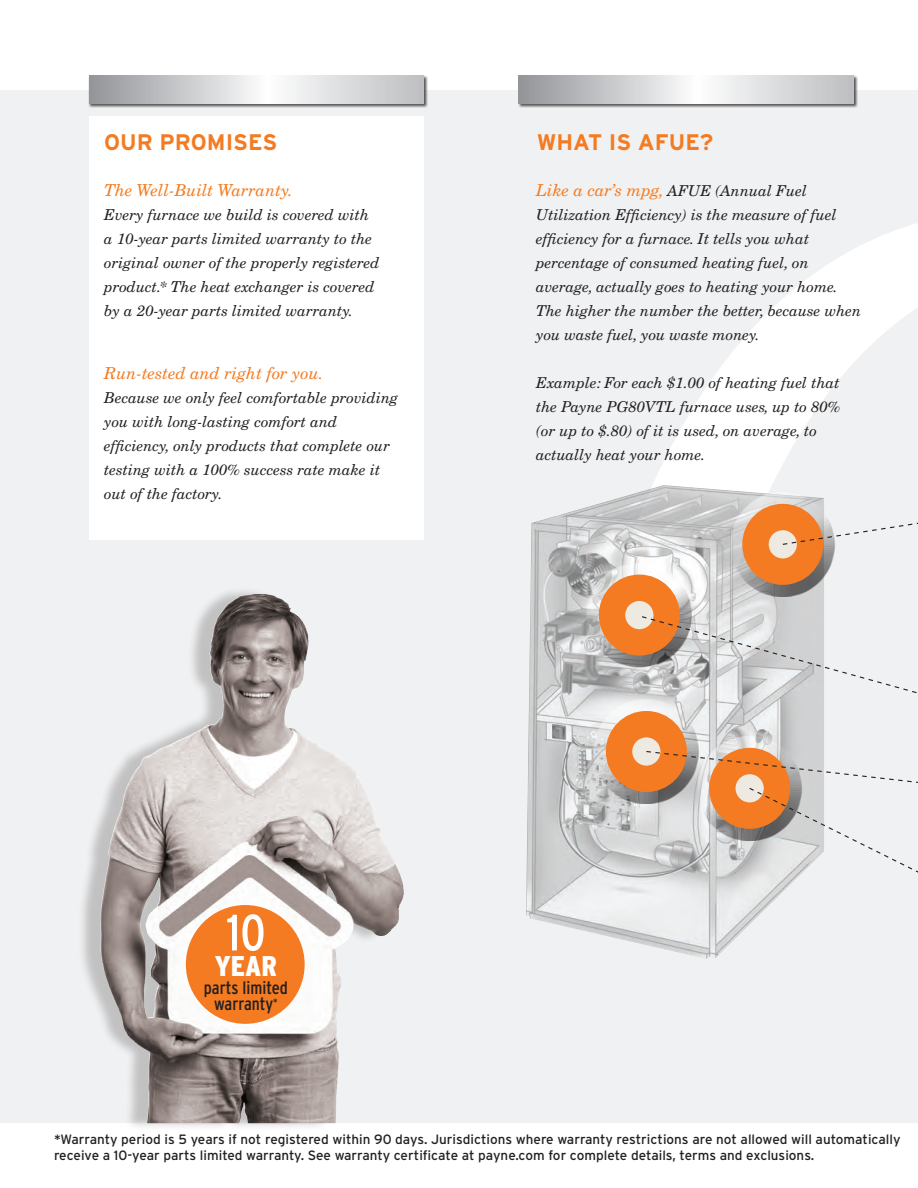
<style>
.page{position:relative;width:918px;height:1188px;background:#fff}
.page>*{position:absolute;margin:0;border:0;box-sizing:border-box;transform-origin:0 0}
.t1{font:condensed 51px "Interstate";color:#fff}
.t2{font:900 condensed 28.5px "Interstate";color:#fff}
.t3{font:700 22.5px "Interstate";color:#f47b21}
.t4{font:condensed 18px "Interstate";color:#231f20}
.t5{font:italic 16.5px "New Century Schlbk";color:#f47b21}
.t6{font:italic 15px/24px "New Century Schlbk";color:#231f20}
.t7{font:13.5px/16.2px "Interstate";color:#231f20}
.s1{font-size:16.5px;color:#f47b21}
</style>
<div class="page">
<div style="left:0;top:91px;width:918px;height:1032px;background:#f0f1f2"></div>
<svg style="left:653px;top:223px;width:265px;height:262px"></svg>
<img style="left:526px;top:485px;width:298px;height:474px">
<div style="left:88px;top:75px;width:340px;height:33px;background:#231f20;opacity:.75"></div>
<svg style="left:89px;top:76px;width:335px;height:28px"></svg>
<div style="left:518px;top:75px;width:340px;height:33px;background:#231f20;opacity:.75"></div>
<svg style="left:519px;top:76px;width:335px;height:28px"></svg>
<div style="left:89px;top:117px;width:335px;height:423px;background:#fff"></div>
<div style="left:587px;top:563px;width:105px;height:75px;background:#fff;opacity:.75"></div>
<div style="left:587px;top:581px;width:105px;height:86px;background:#231f20;opacity:.75"></div>
<svg style="left:612px;top:588px;width:55px;height:54px"></svg>
<div style="left:599px;top:575px;width:81px;height:81px;border:26px solid #f47b21;border-radius:50%"></div>
<div style="left:594px;top:699px;width:105px;height:76px;background:#fff;opacity:.75"></div>
<div style="left:594px;top:717px;width:105px;height:87px;background:#231f20;opacity:.75"></div>
<svg style="left:619px;top:724px;width:55px;height:55px"></svg>
<div style="left:606px;top:711px;width:81px;height:81px;border:26px solid #f47b21;border-radius:50%"></div>
<div style="left:730px;top:492px;width:105px;height:76px;background:#fff;opacity:.75"></div>
<div style="left:730px;top:510px;width:105px;height:87px;background:#231f20;opacity:.75"></div>
<svg style="left:755px;top:517px;width:55px;height:55px"></svg>
<div style="left:742px;top:504px;width:81px;height:81px;border:26px solid #f47b21;border-radius:50%"></div>
<div style="left:697px;top:736px;width:105px;height:76px;background:#fff;opacity:.75"></div>
<svg style="left:782px;top:516px;width:136px;height:30px"></svg>
<svg style="left:641px;top:615px;width:276px;height:91px"></svg>
<svg style="left:645px;top:750px;width:273px;height:144px"></svg>
<div style="left:78px;top:586px;width:319px;height:545px;background:#231f20;opacity:.23"></div>
<img style="left:136px;top:594px;width:118px;height:175px">
<div style="left:186px;top:905px;width:119px;height:119px;background:#f47b21;border-radius:50%"></div>
<p class="t3" style="left:104px;top:130px;width:175px">OUR PROMISES</p>
<p class="t3" style="left:537px;top:130px;width:178px">WHAT IS AFUE?</p>
<p class="t6" style="left:536px;top:178px;width:327px"><span class="s1">Like a car’s mpg,</span> AFUE (Annual Fuel Utilization Efficiency) is the measure of fuel efficiency for a furnace. It tells you what percentage of consumed heating fuel, on average, actually goes to heating your home.<br>The higher the number the better, because when you waste fuel, you waste money.</p>
<p class="t6" style="left:536px;top:370px;width:306px">Example: For each $1.00 of heating fuel that the Payne PG80VTL furnace uses, up to 80% (or up to $.80) of it is used, on average, to actually heat your home.</p>
<p class="t5" style="left:104px;top:180px;width:190px">The Well-Built Warranty.</p>
<p class="t6" style="left:104px;top:202px;width:277px">Every furnace we build is covered with a 10-year parts limited warranty to the original owner of the properly registered product.* The heat exchanger is covered by a 20-year parts limited warranty.</p>
<p class="t5" style="left:104px;top:363px;width:221px">Run-tested and right for you.</p>
<p class="t6" style="left:104px;top:385px;width:296px">Because we only feel comfortable providing you with long-lasting comfort and efficiency, only products that complete our testing with a 100% success rate make it out of the factory.</p>
<p class="t1" style="left:226px;top:904px;width:41px">10</p>
<p class="t2" style="left:215px;top:950px;width:64px">YEAR</p>
<p class="t4" style="left:204px;top:978px;width:86px">parts limited</p>
<p class="t4" style="left:214px;top:994px;width:65px">warranty<sup>*</sup></p>
<p class="t7" style="left:54px;top:1131px;width:848px">*Warranty period is 5 years if not registered within 90 days. Jurisdictions where warranty restrictions are not allowed will automatically receive a 10-year parts limited warranty. See warranty certificate at payne.com for complete details, terms and exclusions.</p>
</div>
